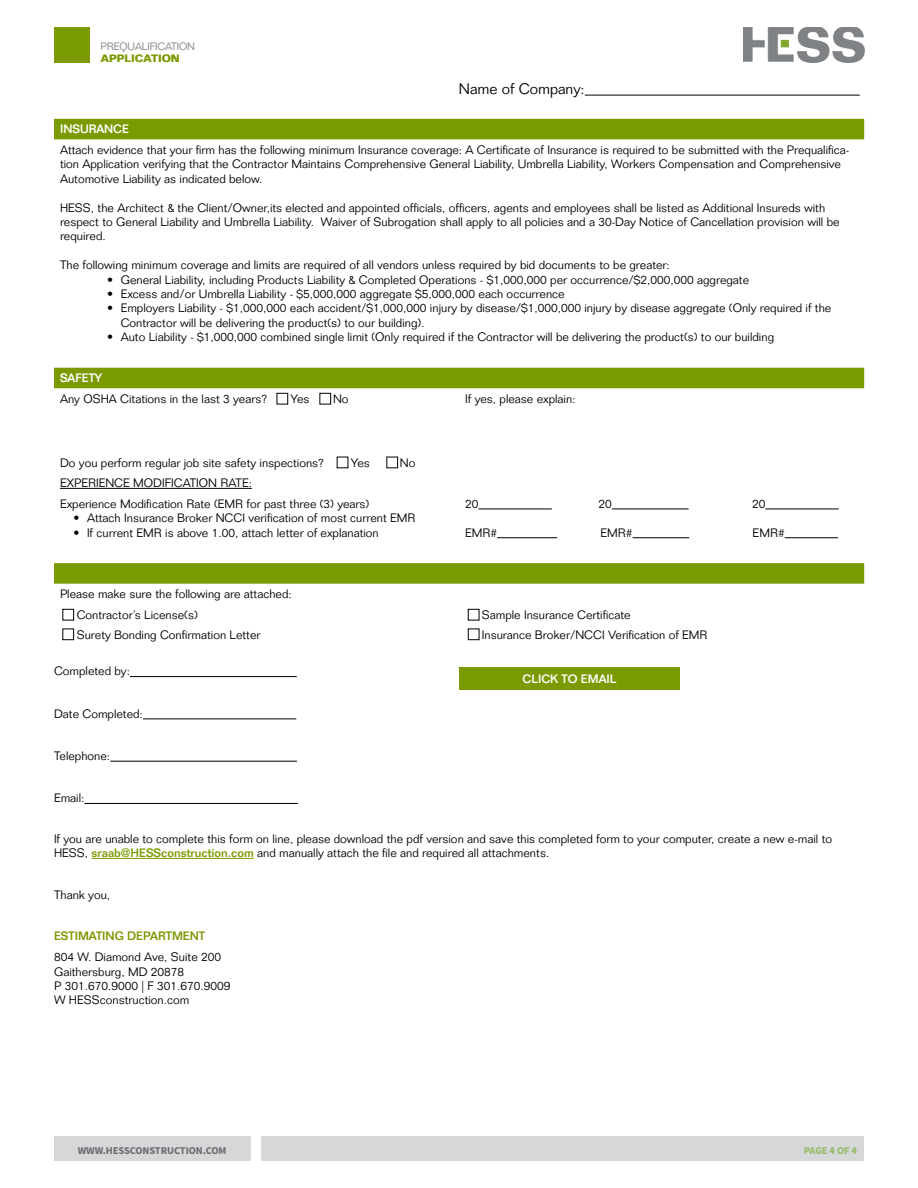
<style>
.page{position:relative;width:918px;height:1188px;background:#fff}
.page>*{position:absolute;margin:0;border:0;box-sizing:border-box;transform-origin:0 0}
.t1{font:300 15px "Folio Std";color:#000}
.t2{font:300 12px/14.4px "Folio Std";color:#000}
.t3{font:500 12px "Folio Std";color:#fff}
.t4{font:500 12px "Folio Std";color:#7a9a01}
.t5{font:700 10.5px "Source Sans Pro";letter-spacing:-.01em;color:#6d6e71}
.t6{font:300 10.5px "Folio Std";letter-spacing:-.01em;color:#807f83}
.t7{font:700 10.5px "Folio Std";letter-spacing:-.01em;color:#7a9a01}
.t8{font:700 10.5px "Source Sans Pro";letter-spacing:-.015em;color:#98bb69}
.s1{font-weight:500;color:#7a9a01}
</style>
<div class="page">
<div style="left:54px;top:27px;width:35px;height:36px;background:#7a9a01"></div>
<div style="left:54px;top:1137px;width:196px;height:24px;background:#d5d7d8"></div>
<div style="left:262px;top:1137px;width:602px;height:24px;background:#d5d7d8"></div>
<img style="left:743px;top:27px;width:122px;height:35px">
<hr style="left:585px;top:95px;width:275px;height:1px;background:#000">
<hr style="left:130px;top:676px;width:167px;height:1px;background:#000">
<hr style="left:143px;top:719px;width:153px;height:1px;background:#000">
<hr style="left:110px;top:761px;width:187px;height:1px;background:#000">
<hr style="left:84px;top:803px;width:214px;height:1px;background:#000">
<hr style="left:92px;top:858px;width:162px;height:1px;background:#7a9a01">
<svg style="left:54px;top:119px;width:810px;height:465px"></svg>
<hr style="left:60px;top:488px;width:192px;height:1px;background:#000">
<hr style="left:478px;top:509px;width:74px;height:1px;background:#000">
<hr style="left:612px;top:509px;width:77px;height:1px;background:#000">
<hr style="left:765px;top:509px;width:74px;height:1px;background:#000">
<hr style="left:497px;top:537px;width:60px;height:1px;background:#000">
<hr style="left:633px;top:537px;width:56px;height:1px;background:#000">
<hr style="left:785px;top:537px;width:53px;height:1px;background:#000">
<div style="left:459px;top:667px;width:221px;height:23px;background:#7a9a01"></div>
<div style="left:277px;top:393px;width:11px;height:11px;border:1px solid #000"></div>
<div style="left:320px;top:393px;width:11px;height:11px;border:1px solid #000"></div>
<div style="left:387px;top:457px;width:11px;height:11px;border:1px solid #000"></div>
<div style="left:63px;top:609px;width:11px;height:11px;border:1px solid #000"></div>
<div style="left:63px;top:629px;width:11px;height:11px;border:1px solid #000"></div>
<div style="left:468px;top:609px;width:11px;height:11px;border:1px solid #000"></div>
<div style="left:468px;top:629px;width:11px;height:11px;border:1px solid #000"></div>
<p class="t6" style="left:101px;top:40px;width:96px">PREQUALIFICATION</p>
<p class="t7" style="left:101px;top:52px;width:81px">APPLICATION</p>
<p class="t1" style="left:459px;top:79px;width:127px">Name of Company:</p>
<p class="t3" style="left:60px;top:122px;width:71px">INSURANCE</p>
<p class="t2" style="left:60px;top:143px;width:791px">Attach evidence that your firm has the following minimum Insurance coverage: A Certificate of Insurance is required to be submitted with the Prequalifica&shy;tion Application verifying that the Contractor Maintains Comprehensive General Liability, Umbrella Liability, Workers Compensation and Comprehensive<br>Automotive Liability as indicated below.</p>
<p class="t2" style="left:60px;top:200px;width:781px">HESS, the Architect &amp; the Client/Owner,its elected and appointed officials, officers, agents and employees shall be listed as Additional Insureds with respect to General Liability and Umbrella Liability. Waiver of Subrogation shall apply to all policies and a 30-Day Notice of Cancellation provision will be required.</p>
<p class="t2" style="left:60px;top:258px;width:611px">The following minimum coverage and limits are required of all vendors unless required by bid documents to be greater:</p>
<p class="t2" style="left:107px;top:272px;width:643px">• General Liability, including Products Liability &amp; Completed Operations - $1,000,000 per occurrence/$2,000,000 aggregate</p>
<p class="t2" style="left:107px;top:287px;width:459px">• Excess and/or Umbrella Liability - $5,000,000 aggregate $5,000,000 each occurrence</p>
<p class="t2" style="left:121px;top:301px;width:712px;text-indent:-14px">• Employers Liability - $1,000,000 each accident/$1,000,000 injury by disease/$1,000,000 injury by disease aggregate (Only required if the<br>Contractor will be delivering the product(s) to our building).</p>
<p class="t2" style="left:107px;top:330px;width:668px">• Auto Liability - $1,000,000 combined single limit (Only required if the Contractor will be delivering the product(s) to our building</p>
<p class="t3" style="left:60px;top:371px;width:44px">SAFETY</p>
<p class="t2" style="left:60px;top:391px;width:209px">Any OSHA Citations in the last 3 years?</p>
<p class="t2" style="left:291px;top:391px;width:21px">Yes</p>
<p class="t2" style="left:333px;top:391px;width:17px">No</p>
<p class="t2" style="left:465px;top:391px;width:112px">If yes, please explain:</p>
<p class="t2" style="left:60px;top:455px;width:266px">Do you perform regular job site safety inspections?</p>
<p class="t2" style="left:351px;top:455px;width:21px">Yes</p>
<p class="t2" style="left:400px;top:455px;width:17px">No</p>
<p class="t2" style="left:60px;top:473px;width:311px;line-height:20.5px">EXPERIENCE MODIFICATION RATE:<br>Experience Modification Rate (EMR for past three (3) years)</p>
<p class="t2" style="left:74px;top:511px;width:344px">• Attach Insurance Broker NCCI verification of most current EMR</p>
<p class="t2" style="left:74px;top:525px;width:307px">• If current EMR is above 1.00, attach letter of explanation</p>
<p class="t2" style="left:77px;top:584px;width:217px;line-height:20.5px;text-indent:-17px">Please make sure the following are attached:<br>Contractor’s License(s)</p>
<p class="t2" style="left:465px;top:496px;width:15px">20</p>
<p class="t2" style="left:599px;top:496px;width:15px">20</p>
<p class="t2" style="left:752px;top:496px;width:15px">20</p>
<p class="t2" style="left:465px;top:525px;width:34px">EMR#</p>
<p class="t2" style="left:601px;top:525px;width:34px">EMR#</p>
<p class="t2" style="left:753px;top:525px;width:34px">EMR#</p>
<p class="t2" style="left:482px;top:607px;width:150px">Sample Insurance Certificate</p>
<p class="t2" style="left:77px;top:628px;width:185px">Surety Bonding Confirmation Letter</p>
<p class="t2" style="left:482px;top:628px;width:227px">Insurance Broker/NCCI Verification of EMR</p>
<p class="t2" style="left:54px;top:664px;width:78px">Completed by:</p>
<p class="t2" style="left:54px;top:706px;width:90px">Date Completed:</p>
<p class="t2" style="left:54px;top:749px;width:58px">Telephone:</p>
<p class="t2" style="left:54px;top:791px;width:32px">Email:</p>
<p class="t2" style="left:54px;top:831px;width:780px">If you are unable to complete this form on line, please download the pdf version and save this completed form to your computer, create a new e-mail to<br>HESS, <span class="s1">sraab@HESSconstruction.com</span> and manually attach the file and required all attachments.</p>
<p class="t2" style="left:54px;top:888px;width:58px">Thank you,</p>
<p class="t4" style="left:54px;top:929px;width:153px">ESTIMATING DEPARTMENT</p>
<p class="t2" style="left:54px;top:950px;width:178px">804 W. Diamond Ave, Suite 200<br>Gaithersburg, MD 20878<br>P 301.670.9000 | F 301.670.9009<br>W HESSconstruction.com</p>
<p class="t3" style="left:522px;top:672px;width:96px">CLICK TO EMAIL</p>
<p class="t5" style="left:78px;top:1144px;width:150px">WWW.HESSCONSTRUCTION.COM</p>
<p class="t8" style="left:804px;top:1144px;width:55px">PAGE 4 OF 4</p>
</div>
